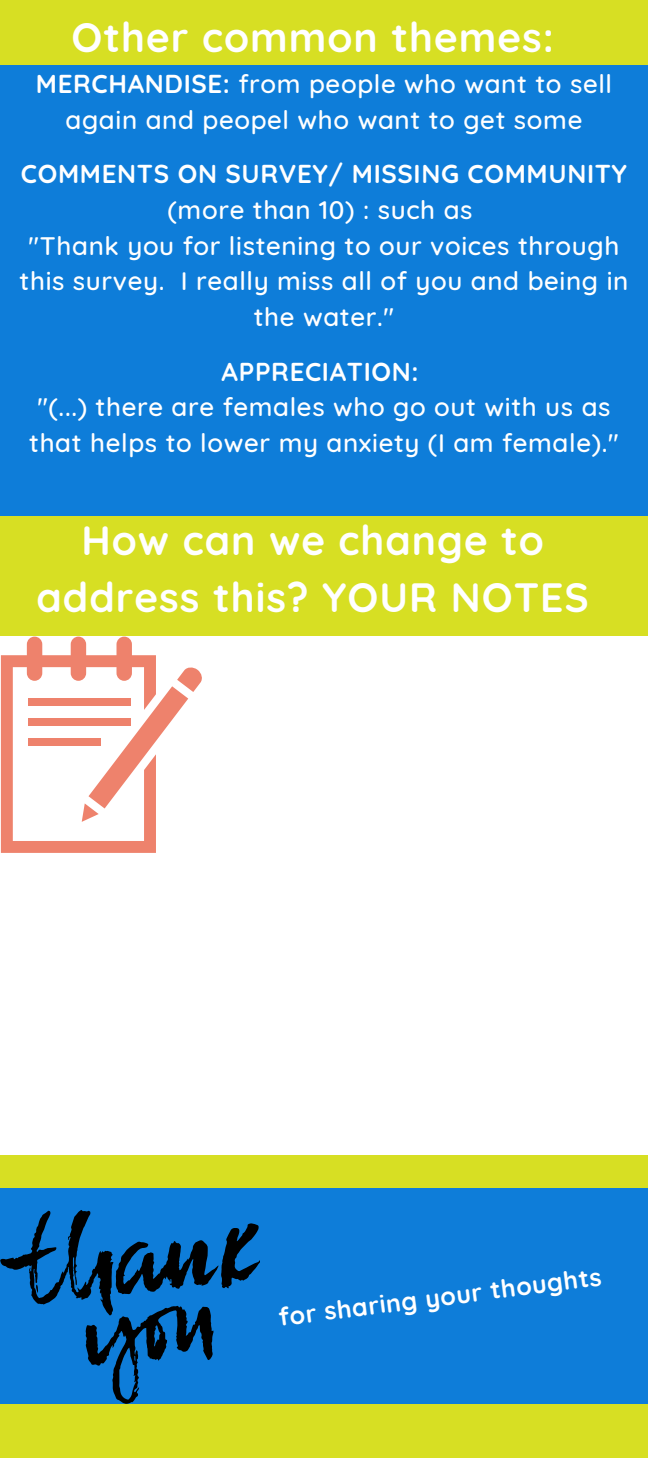
<style>
.page{position:relative;width:648px;height:1458px;background:#d7df23}
.page>*{position:absolute;margin:0;border:0;box-sizing:border-box;transform-origin:0 0}
.t1{font:700 40.73px/56.7px "Quicksand";letter-spacing:.025em;color:#fff;text-align:center}
.t2{font:500 25.88px/35.8px "Quicksand";letter-spacing:.025em;color:#fff;text-align:center}
.t3{font:700 25.88px "Quicksand";letter-spacing:.025em;color:#fff}
.t4{font:700 24.97px "Quicksand";color:#fff}
.s1{font-weight:700}
</style>
<div class="page">
<div style="left:0;top:637px;width:648px;height:518px;background:#fff"></div>
<svg style="left:1px;top:637px;width:201px;height:216px"></svg>
<div style="left:0;top:1188px;width:647px;height:216px;background:#0e7dd9"></div>
<svg style="left:0;top:1210px;width:260px;height:194px"></svg>
<div style="left:0;top:65px;width:647px;height:450px;background:#0e7dd9"></div>
<h1 class="t1" style="left:72px;top:8px;width:484px">Other common themes:</h1>
<p class="t2" style="left:36px;top:65px;width:578px"><span class="s1">MERCHANDISE:</span> from people who want to sell again and peopel who want to get some</p>
<p class="t3" style="left:21px;top:157px;width:608px">COMMENTS ON SURVEY/ MISSING COMMUNITY</p>
<p class="t2" style="left:20px;top:191px;width:610px">(more than 10) : such as<br>"Thank you for listening to our voices through this survey. I really miss all of you and being in the water."</p>
<p class="t3" style="left:222px;top:355px;width:198px">APPRECIATION:</p>
<p class="t2" style="left:29px;top:389px;width:591px">"(...) there are females who go out with us as that helps to lower my anxiety (I am female)."</p>
<h1 class="t1" style="left:37px;top:512px;width:554px">How can we change to address this? YOUR NOTES</h1>
<p class="t4" style="left:277px;top:1301px;width:327px;rotate:-7deg">for sharing your thoughts</p>
</div>
